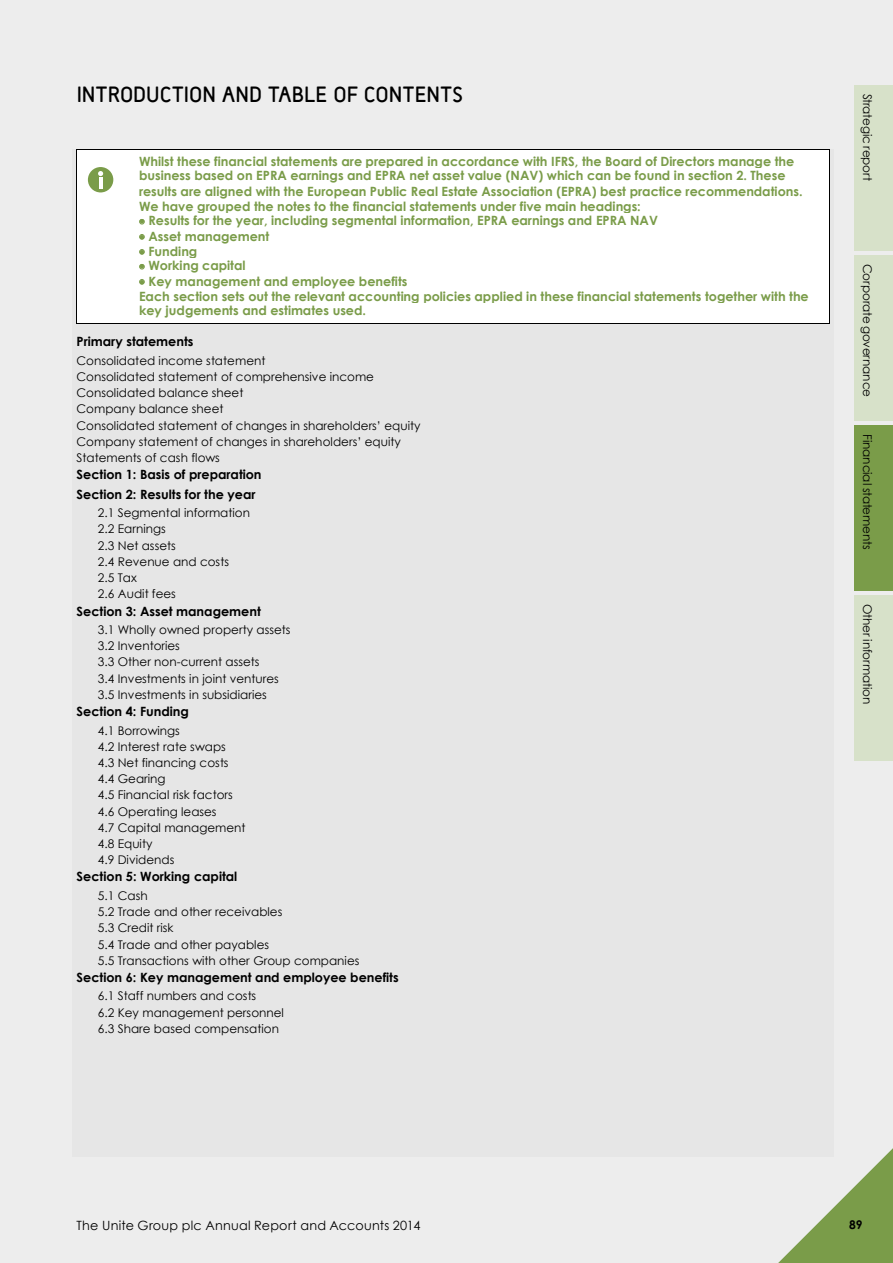
<style>
.page{position:relative;width:893px;height:1263px;background:#ededed}
.page>*{position:absolute;margin:0;border:0;box-sizing:border-box;transform-origin:0 0}
.t1{font:22.5px "Unite Unite";letter-spacing:.005em;color:#000}
.t2{font:700 12.75px/15px "Century Gothic";color:#7a9c49}
.t3{font:700 12.75px/19.5px "Century Gothic";color:#000}
.t4{font:12.75px "Century Gothic";color:#000}
.t5{font:12.75px "Century Gothic";letter-spacing:.02em;color:#000}
.t6{font:12px/16.2px "Century Gothic";color:#000}
.t7{font:700 12px "Century Gothic";color:#000}
</style>
<div class="page">
<div style="left:72px;top:149px;width:761px;height:1008px;background:#e6e6e6"></div>
<div style="left:77px;top:149px;width:49px;height:174px;background:#fff"></div>
<div style="left:131px;top:154px;width:694px;height:15px;background:#fff"></div>
<div style="left:131px;top:169px;width:694px;height:15px;background:#fff"></div>
<div style="left:131px;top:184px;width:694px;height:15px;background:#fff"></div>
<div style="left:131px;top:199px;width:694px;height:14px;background:#fff"></div>
<div style="left:131px;top:213px;width:694px;height:16px;background:#fff"></div>
<svg style="left:139px;top:219px;width:5px;height:5px"></svg>
<div style="left:131px;top:229px;width:694px;height:15px;background:#fff"></div>
<svg style="left:139px;top:234px;width:5px;height:5px"></svg>
<div style="left:131px;top:244px;width:694px;height:14px;background:#fff"></div>
<svg style="left:139px;top:249px;width:5px;height:5px"></svg>
<div style="left:131px;top:258px;width:694px;height:15px;background:#fff"></div>
<svg style="left:139px;top:264px;width:5px;height:5px"></svg>
<div style="left:131px;top:273px;width:694px;height:16px;background:#fff"></div>
<svg style="left:139px;top:279px;width:5px;height:5px"></svg>
<div style="left:131px;top:289px;width:694px;height:14px;background:#fff"></div>
<div style="left:131px;top:303px;width:694px;height:15px;background:#fff"></div>
<div style="left:77px;top:149px;width:50px;height:5px;background:#fff"></div>
<div style="left:127px;top:149px;width:702px;height:5px;background:#fff"></div>
<div style="left:126px;top:318px;width:703px;height:5px;background:#fff"></div>
<div style="left:88px;top:167px;width:25px;height:25px;background:#7a9c49;border-radius:50%"></div>
<hr style="left:99px;top:177px;width:4px;height:11px;background:#fff">
<svg style="left:98px;top:171px;width:5px;height:5px"></svg>
<hr style="left:76px;top:149px;width:50px;height:1px;background:#000">
<hr style="left:126px;top:149px;width:703px;height:1px;background:#000">
<hr style="left:76px;top:154px;width:1px;height:169px;background:#000">
<hr style="left:76px;top:323px;width:50px;height:1px;background:#000">
<hr style="left:125px;top:323px;width:704px;height:1px;background:#000">
<hr style="left:829px;top:154px;width:1px;height:169px;background:#000">
<svg style="left:778px;top:1148px;width:115px;height:115px"></svg>
<div style="left:855px;top:85px;width:38px;height:166px;background:#d7e1c9"></div>
<div style="left:855px;top:255px;width:38px;height:166px;background:#d7e1c9"></div>
<div style="left:855px;top:425px;width:38px;height:166px;background:#7a9c49"></div>
<div style="left:855px;top:595px;width:38px;height:166px;background:#d7e1c9"></div>
<h1 class="t1" style="left:77px;top:81px;width:388px">INTRODUCTION AND TABLE OF CONTENTS</h1>
<p class="t2" style="left:139px;top:153px;width:665px">Whilst these financial statements are prepared in accordance with IFRS, the Board of Directors manage the business based on EPRA earnings and EPRA net asset value (NAV) which can be found in section 2. These results are aligned with the European Public Real Estate Association (EPRA) best practice recommendations.<br>We have grouped the notes to the financial statements under five main headings:</p>
<p class="t2" style="left:139px;top:213px;width:520px">• Results for the year, including segmental information, EPRA earnings and EPRA NAV</p>
<p class="t2" style="left:139px;top:228px;width:132px">• Asset management</p>
<p class="t2" style="left:139px;top:243px;width:60px">• Funding</p>
<p class="t2" style="left:139px;top:258px;width:108px">• Working capital</p>
<p class="t2" style="left:139px;top:273px;width:671px">• Key management and employee benefits<br>Each section sets out the relevant accounting policies applied in these financial statements together with the key judgements and estimates used.</p>
<p class="t3" style="left:77px;top:331px;width:118px">Primary statements</p>
<p class="t6" style="left:77px;top:352px;width:345px">Consolidated income statement<br>Consolidated statement of comprehensive income Consolidated balance sheet<br>Company balance sheet<br>Consolidated statement of changes in shareholders’ equity Company statement of changes in shareholders’ equity Statements of cash flows</p>
<p class="t3" style="left:77px;top:464px;width:187px">Section 1: Basis of preparation<br>Section 2: Results for the year</p>
<p class="t6" style="left:98px;top:505px;width:154px">2.1 Segmental information<br>2.2 Earnings<br>2.3 Net assets<br>2.4 Revenue and costs<br>2.5 Tax<br>2.6 Audit fees</p>
<p class="t3" style="left:77px;top:601px;width:186px">Section 3: Asset management</p>
<p class="t6" style="left:98px;top:621px;width:194px">3.1 Wholly owned property assets<br>3.2 Inventories<br>3.3 Other non-current assets<br>3.4 Investments in joint ventures<br>3.5 Investments in subsidiaries</p>
<p class="t3" style="left:77px;top:701px;width:114px">Section 4: Funding</p>
<p class="t6" style="left:98px;top:722px;width:149px">4.1 Borrowings<br>4.2 Interest rate swaps<br>4.3 Net financing costs<br>4.4 Gearing<br>4.5 Financial risk factors<br>4.6 Operating leases<br>4.7 Capital management<br>4.8 Equity<br>4.9 Dividends</p>
<p class="t3" style="left:77px;top:866px;width:162px">Section 5: Working capital</p>
<p class="t6" style="left:98px;top:887px;width:263px">5.1 Cash<br>5.2 Trade and other receivables<br>5.3 Credit risk<br>5.4 Trade and other payables<br>5.5 Transactions with other Group companies</p>
<p class="t3" style="left:77px;top:967px;width:324px">Section 6: Key management and employee benefits</p>
<p class="t6" style="left:98px;top:988px;width:188px">6.1 Staff numbers and costs<br>6.2 Key management personnel<br>6.3 Share based compensation</p>
<p class="t6" style="left:876px;top:94px;width:89px;rotate:90deg">Strategic report</p>
<p class="t6" style="left:874px;top:94px;width:89px;rotate:90deg">Strategic report</p>
<p class="t6" style="left:876px;top:264px;width:135px;rotate:90deg">Corporate governance</p>
<p class="t6" style="left:876px;top:434px;width:117px;rotate:90deg">Financial statements</p>
<p class="t6" style="left:874px;top:268px;width:134px;rotate:90deg">Corporate governance</p>
<p class="t6" style="left:874px;top:442px;width:117px;rotate:90deg">Financial statements</p>
<p class="t6" style="left:876px;top:604px;width:102px;rotate:90deg">Other information</p>
<p class="t6" style="left:874px;top:616px;width:35px;rotate:90deg">Other</p>
<p class="t4" style="left:77px;top:1212px;width:340px">The Unite Group plc Annual Report and Accounts 2014</p>
<p class="t3" style="left:849px;top:1211px;width:16px">89</p>
<p class="t5" style="left:77px;top:1216px;width:345px">The Unite Group plc Annual Report and Accounts 2014</p>
<p class="t7" style="left:849px;top:1216px;width:15px">89</p>
</div>
